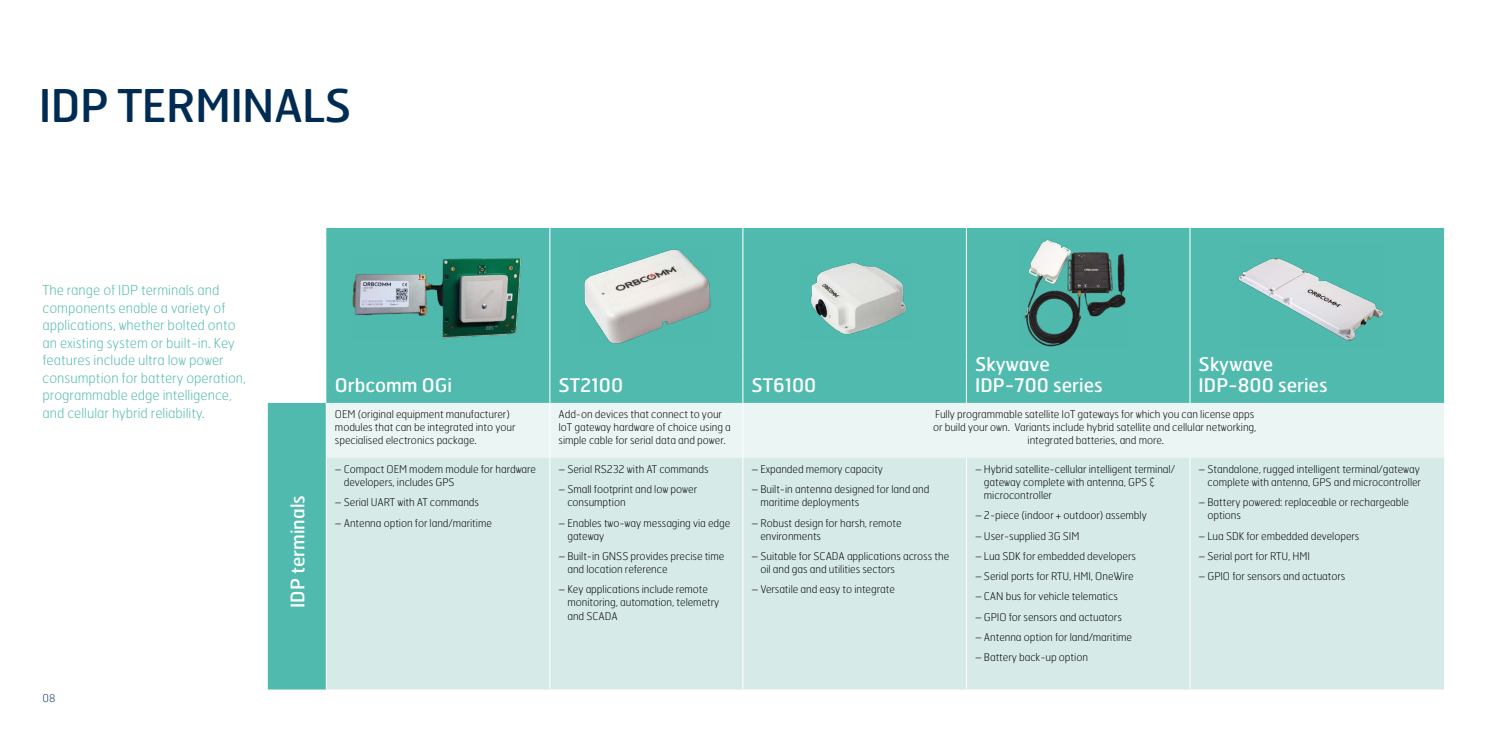
<style>
.page{position:relative;width:1489px;height:745px;background:#fff}
.page>*{position:absolute;margin:0;border:0;box-sizing:border-box;transform-origin:0 0}
._01_Spread_header{font:45px "Hermes";letter-spacing:-.015em;color:#002b53}
._04_Medium_Header_Wh{font:18.75px/21.2px "Hermes";color:#fff}
._04_Standfirst{font:100 13.75px/17.5px "Hermes";color:#4fbaad}
._06_Copy_Bullets{font:100 10.62px/13.1px "Hermes";letter-spacing:-.005em;color:#000}
._06_Copy{font:100 10.62px/13.1px "Hermes";letter-spacing:-.005em;color:#000}
._09_url{font:100 10.62px "Hermes";color:#002b53}
</style>
<div class="page">
<svg style="left:268px;top:228px;width:1175px;height:461px;background:#5abeb2"></svg>
<div style="left:326px;top:402px;width:1117px;height:55px;background:#ebf6f4"></div>
<div style="left:326px;top:457px;width:1117px;height:232px;background:#d6ebe8"></div>
<hr style="left:742px;top:228px;width:1px;height:127px;background:#fff">
<hr style="left:965px;top:228px;width:1px;height:127px;background:#fff">
<hr style="left:1189px;top:228px;width:1px;height:127px;background:#fff">
<hr style="left:742px;top:355px;width:1px;height:47px;background:#fff">
<hr style="left:965px;top:355px;width:1px;height:47px;background:#fff">
<hr style="left:1189px;top:355px;width:1px;height:47px;background:#fff">
<hr style="left:742px;top:402px;width:1px;height:55px;background:#fff">
<hr style="left:742px;top:457px;width:1px;height:231px;background:#fff">
<hr style="left:965px;top:457px;width:1px;height:231px;background:#fff">
<hr style="left:1189px;top:457px;width:1px;height:231px;background:#fff">
<hr style="left:549px;top:228px;width:1px;height:127px;background:#fff">
<hr style="left:549px;top:355px;width:1px;height:47px;background:#fff">
<hr style="left:549px;top:457px;width:1px;height:231px;background:#fff">
<hr style="left:326px;top:457px;width:1px;height:231px;background:#fff">
<hr style="left:326px;top:403px;width:1px;height:54px;background:#fff">
<hr style="left:549px;top:402px;width:1px;height:55px;background:#fff">
<img style="left:1022px;top:238px;width:106px;height:109px">
<img style="left:1233px;top:244px;width:157px;height:105px">
<img style="left:800px;top:258px;width:112px;height:80px">
<img style="left:581px;top:248px;width:131px;height:96px">
<img style="left:352px;top:256px;width:170px;height:83px">
<p class="_01_Spread_header" style="left:39px;top:77px;width:314px">IDP TERMINALS</p>
<p class="_04_Standfirst" style="left:43px;top:281px;width:205px">The range of IDP terminals and components enable a variety of applications, whether bolted onto an existing system or built-in. Key features include ultra low power consumption for battery operation, programmable edge intelligence, and cellular hybrid reliability.</p>
<p class="_09_url" style="left:43px;top:691px;width:14px">08</p>
<p class="_04_Medium_Header_Wh" style="left:286px;top:607px;width:114px;rotate:-90deg">IDP terminals</p>
<p class="_04_Medium_Header_Wh" style="left:335px;top:374px;width:119px">Orbcomm OGi</p>
<p class="_04_Medium_Header_Wh" style="left:558px;top:374px;width:66px">ST2100</p>
<p class="_04_Medium_Header_Wh" style="left:751px;top:374px;width:66px">ST6100</p>
<p class="_04_Medium_Header_Wh" style="left:975px;top:353px;width:129px">Skywave<br>IDP-700 series</p>
<p class="_04_Medium_Header_Wh" style="left:1198px;top:353px;width:131px">Skywave<br>IDP-800 series</p>
<p class="_06_Copy" style="left:335px;top:407px;width:182px">OEM (original equipment manufacturer) modules that can be integrated into your specialised electronics package.</p>
<p class="_06_Copy" style="left:558px;top:407px;width:174px">Add-on devices that connect to your<br>IoT gateway hardware of choice using a simple cable for serial data and power.</p>
<p class="_06_Copy" style="left:933px;top:407px;width:325px;text-align:center">Fully programmable satellite IoT gateways for which you can license apps or build your own. Variants include hybrid satellite and cellular networking, integrated batteries, and more.</p>
<p class="_06_Copy_Bullets" style="left:344px;top:462px;width:194px;text-indent:-9px">– Compact OEM modem module for hardware developers, includes GPS</p>
<p class="_06_Copy_Bullets" style="left:335px;top:495px;width:146px">– Serial UART with AT commands</p>
<p class="_06_Copy_Bullets" style="left:335px;top:515px;width:158px">– Antenna option for land/maritime</p>
<p class="_06_Copy_Bullets" style="left:558px;top:462px;width:152px">– Serial RS232 with AT commands</p>
<p class="_06_Copy_Bullets" style="left:567px;top:482px;width:131px;text-indent:-9px">– Small footprint and low power consumption</p>
<p class="_06_Copy_Bullets" style="left:567px;top:515px;width:164px;text-indent:-9px">– Enables two-way messaging via edge gateway</p>
<p class="_06_Copy_Bullets" style="left:567px;top:549px;width:158px;text-indent:-9px">– Built-in GNSS provides precise time and location reference</p>
<p class="_06_Copy_Bullets" style="left:567px;top:582px;width:153px;text-indent:-9px">– Key applications include remote monitoring, automation, telemetry and SCADA</p>
<p class="_06_Copy_Bullets" style="left:751px;top:462px;width:133px">– Expanded memory capacity</p>
<p class="_06_Copy_Bullets" style="left:760px;top:482px;width:170px;text-indent:-9px">– Built-in antenna designed for land and maritime deployments</p>
<p class="_06_Copy_Bullets" style="left:760px;top:515px;width:143px;text-indent:-9px">– Robust design for harsh, remote environments</p>
<p class="_06_Copy_Bullets" style="left:760px;top:549px;width:190px;text-indent:-9px">– Suitable for SCADA applications across the oil and gas and utilities sectors</p>
<p class="_06_Copy_Bullets" style="left:751px;top:582px;width:145px">– Versatile and easy to integrate</p>
<p class="_06_Copy_Bullets" style="left:983px;top:462px;width:192px;text-indent:-9px">– Hybrid satellite-cellular intelligent terminal/ gateway complete with antenna, GPS &amp; microcontroller</p>
<p class="_06_Copy_Bullets" style="left:975px;top:508px;width:173px">– 2-piece (indoor + outdoor) assembly</p>
<p class="_06_Copy_Bullets" style="left:975px;top:528px;width:106px">– User-supplied 3G SIM</p>
<p class="_06_Copy_Bullets" style="left:975px;top:549px;width:162px">– Lua SDK for embedded developers</p>
<p class="_06_Copy_Bullets" style="left:975px;top:569px;width:160px">– Serial ports for RTU, HMI, OneWire</p>
<p class="_06_Copy_Bullets" style="left:975px;top:589px;width:144px">– CAN bus for vehicle telematics</p>
<p class="_06_Copy_Bullets" style="left:975px;top:609px;width:148px">– GPIO for sensors and actuators</p>
<p class="_06_Copy_Bullets" style="left:975px;top:629px;width:158px">– Antenna option for land/maritime</p>
<p class="_06_Copy_Bullets" style="left:975px;top:650px;width:114px">– Battery back-up option</p>
<p class="_06_Copy_Bullets" style="left:1198px;top:462px;width:224px;text-align:right">– Standalone, rugged intelligent terminal/gateway complete with antenna, GPS and microcontroller</p>
<p class="_06_Copy_Bullets" style="left:1207px;top:495px;width:203px;text-indent:-9px">– Battery powered: replaceable or rechargeable options</p>
<p class="_06_Copy_Bullets" style="left:1198px;top:528px;width:162px">– Lua SDK for embedded developers</p>
<p class="_06_Copy_Bullets" style="left:1198px;top:549px;width:113px">– Serial port for RTU, HMI</p>
<p class="_06_Copy_Bullets" style="left:1198px;top:569px;width:148px">– GPIO for sensors and actuators</p>
</div>
